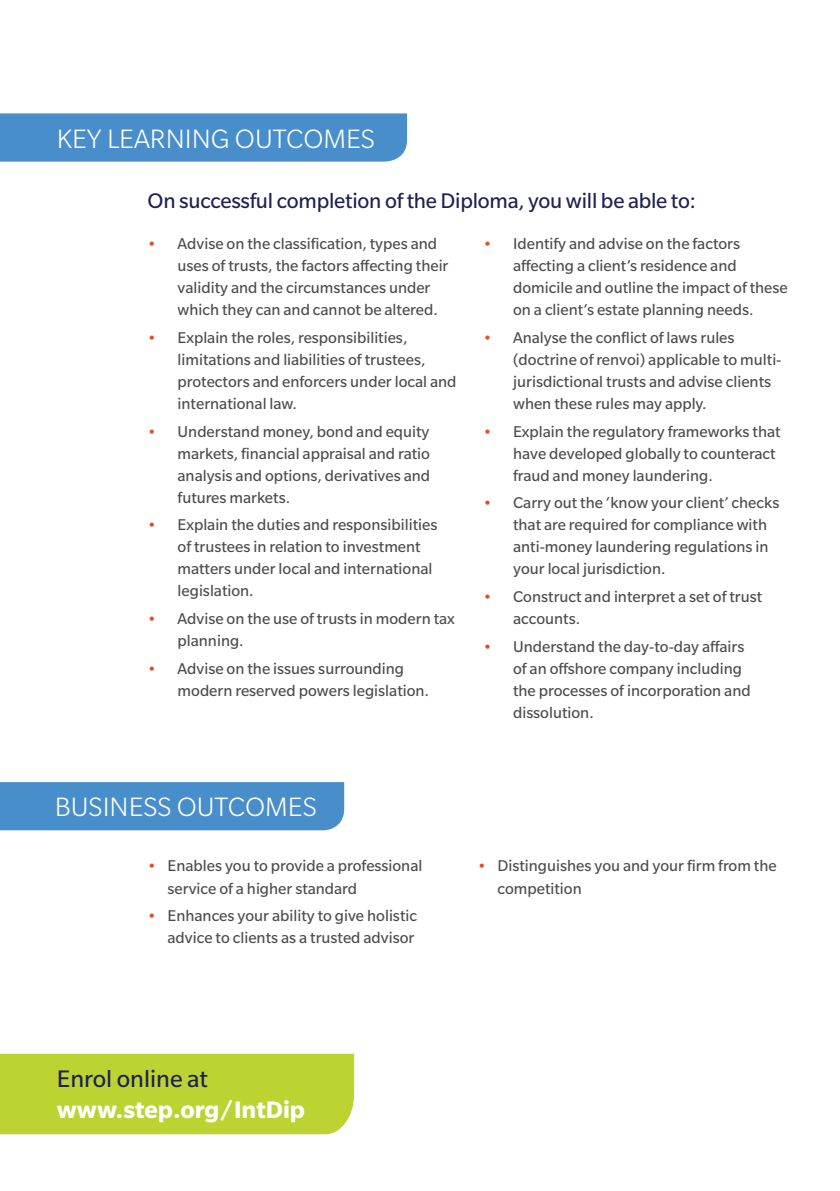
<style>
.page{position:relative;width:840px;height:1191px;background:#fff}
.page>*{position:absolute;margin:0;border:0;box-sizing:border-box;transform-origin:0 0}
.t1{font:300 28.8px "Slate Std";color:#fff}
.t2{font:700 26px "Slate Std";color:#fff}
.t3{font:26px "Slate Std";color:#1e2152}
.t4{font:23px "Slate Std";letter-spacing:-.01em;color:#1e2152}
.BODY_8_5pt_Grey{font:17px/22px "Slate Std";color:#4b4c4d}
.s1{color:#e44b25}
</style>
<div class="page">
<div style="left:0;top:1053px;width:354px;height:81px;background:#bcd331"></div>
<div style="left:0;top:113px;width:407px;height:49px;background:#488ecb"></div>
<div style="left:0;top:782px;width:344px;height:48px;background:#488ecb"></div>
<p class="t1" style="left:57px;top:124px;width:319px">KEY LEARNING OUTCOMES</p>
<p class="t4" style="left:147px;top:189px;width:549px">On successful completion of the Diploma, you will be able to:</p>
<p class="BODY_8_5pt_Grey" style="left:177px;top:233px;width:272px;text-indent:-30px"><span class="s1">•</span> Advise on the classification, types and uses of trusts, the factors affecting their validity and the circumstances under which they can and cannot be altered.</p>
<p class="BODY_8_5pt_Grey" style="left:177px;top:326px;width:280px;text-indent:-30px"><span class="s1">•</span> Explain the roles, responsibilities, limitations and liabilities of trustees, protectors and enforcers under local and international law.</p>
<p class="BODY_8_5pt_Grey" style="left:177px;top:420px;width:254px;text-align:justify;text-indent:-30px"><span class="s1">•</span> Understand money, bond and equity markets, financial appraisal and ratio analysis and options, derivatives and futures markets.</p>
<p class="BODY_8_5pt_Grey" style="left:177px;top:514px;width:261px;text-indent:-30px"><span class="s1">•</span> Explain the duties and responsibilities of trustees in relation to investment matters under local and international legislation.</p>
<p class="BODY_8_5pt_Grey" style="left:177px;top:607px;width:278px;text-indent:-30px"><span class="s1">•</span> Advise on the use of trusts in modern tax planning.</p>
<p class="BODY_8_5pt_Grey" style="left:177px;top:657px;width:253px;text-indent:-30px"><span class="s1">•</span> Advise on the issues surrounding modern reserved powers legislation.</p>
<p class="BODY_8_5pt_Grey" style="left:513px;top:233px;width:276px;text-indent:-30px"><span class="s1">•</span> Identify and advise on the factors affecting a client’s residence and domicile and outline the impact of these on a client’s estate planning needs.</p>
<p class="BODY_8_5pt_Grey" style="left:513px;top:326px;width:270px;text-indent:-30px"><span class="s1">•</span> Analyse the conflict of laws rules (doctrine of renvoi) applicable to multi&shy;jurisdictional trusts and advise clients when these rules may apply.</p>
<p class="BODY_8_5pt_Grey" style="left:513px;top:420px;width:269px;text-indent:-30px"><span class="s1">•</span> Explain the regulatory frameworks that have developed globally to counteract fraud and money laundering.</p>
<p class="BODY_8_5pt_Grey" style="left:513px;top:492px;width:267px;text-indent:-30px"><span class="s1">•</span> Carry out the ‘know your client’ checks that are required for compliance with anti-money laundering regulations in your local jurisdiction.</p>
<p class="BODY_8_5pt_Grey" style="left:513px;top:585px;width:250px;text-indent:-30px"><span class="s1">•</span> Construct and interpret a set of trust accounts.</p>
<p class="BODY_8_5pt_Grey" style="left:513px;top:635px;width:239px;text-indent:-30px"><span class="s1">•</span> Understand the day-to-day affairs of an offshore company including the processes of incorporation and dissolution.</p>
<p class="t1" style="left:55px;top:791px;width:263px">BUSINESS OUTCOMES</p>
<p class="BODY_8_5pt_Grey" style="left:167px;top:855px;width:256px;text-indent:-20px"><span class="s1">•</span> Enables you to provide a professional service of a higher standard</p>
<p class="BODY_8_5pt_Grey" style="left:147px;top:904px;width:271px;text-align:right"><span class="s1">•</span> Enhances your ability to give holistic advice to clients as a trusted advisor</p>
<p class="BODY_8_5pt_Grey" style="left:497px;top:855px;width:281px;text-indent:-20px"><span class="s1">•</span> Distinguishes you and your firm from the competition</p>
<p class="t3" style="left:57px;top:1065px;width:152px">Enrol online at</p>
<p class="t2" style="left:57px;top:1095px;width:249px">www.step.org/IntDip</p>
</div>
